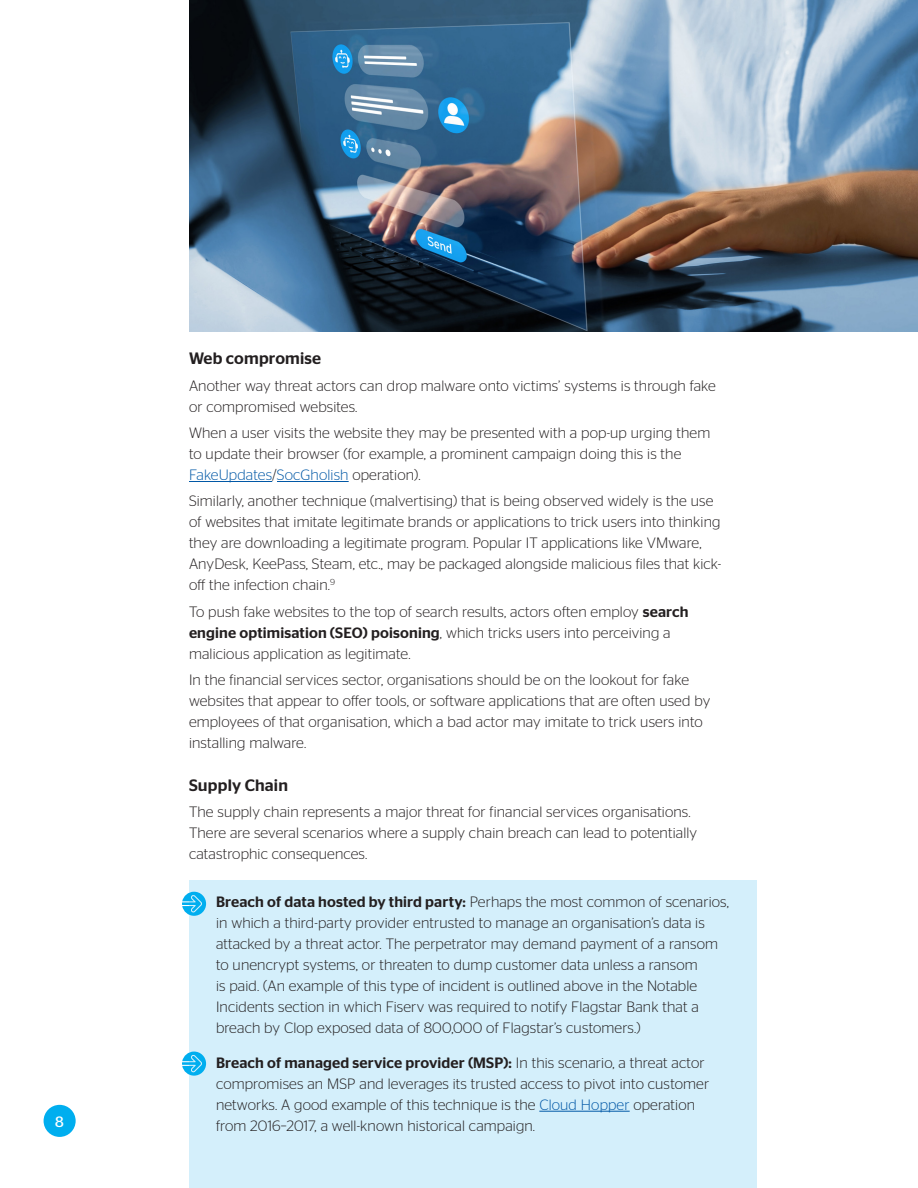
<style>
.page{position:relative;width:918px;height:1188px;background:#fff}
.page>*{position:absolute;margin:0;border:0;box-sizing:border-box;transform-origin:0 0}
.t1{font:500 16.5px "Stag Sans";letter-spacing:.01em;color:#231f20}
.t2{font:300 15px/21px "Stag Sans";letter-spacing:.01em;color:#231f20}
.t3{font:15px "Stag";color:#fff}
.s1{color:#0158a6}
.s2{font-weight:500}
</style>
<div class="page">
<div style="left:44px;top:1105px;width:32px;height:32px;background:#00aeef;border-radius:50%"></div>
<div style="left:189px;top:880px;width:567px;height:308px;background:#d4effb"></div>
<hr style="left:189px;top:481px;width:83px;height:1px;background:#0158a6">
<hr style="left:277px;top:481px;width:72px;height:1px;background:#0158a6">
<hr style="left:539px;top:1111px;width:91px;height:1px;background:#0158a6">
<svg style="left:182px;top:892px;width:24px;height:24px"></svg>
<svg style="left:182px;top:1052px;width:24px;height:24px"></svg>
<img style="left:189px;top:0;width:729px;height:332px">
<p class="t3" style="left:55px;top:1113px;width:10px">8</p>
<p class="t1" style="left:189px;top:349px;width:134px">Web compromise</p>
<p class="t2" style="left:189px;top:375px;width:528px">Another way threat actors can drop malware onto victims’ systems is through fake or compromised websites.</p>
<p class="t2" style="left:189px;top:422px;width:523px">When a user visits the website they may be presented with a pop-up urging them to update their browser (for example, a prominent campaign doing this is the<br><span class="s1">FakeUpdates</span>/<span class="s1">SocGholish</span> operation).</p>
<p class="t2" style="left:189px;top:490px;width:534px">Similarly, another technique (malvertising) that is being observed widely is the use of websites that imitate legitimate brands or applications to trick users into thinking they are downloading a legitimate program. Popular IT applications like VMware, AnyDesk, KeePass, Steam, etc., may be packaged alongside malicious files that kick&shy;off the infection chain.<sup>9</sup></p>
<p class="t2" style="left:189px;top:601px;width:501px">To push fake websites to the top of search results, actors often employ <span class="s2">search engine optimisation (SEO) poisoning</span>, which tricks users into perceiving a malicious application as legitimate.</p>
<p class="t2" style="left:189px;top:669px;width:523px">In the financial services sector, organisations should be on the lookout for fake websites that appear to offer tools, or software applications that are often used by employees of that organisation, which a bad actor may imitate to trick users into installing malware.</p>
<p class="t1" style="left:189px;top:776px;width:100px">Supply Chain</p>
<p class="t2" style="left:189px;top:801px;width:510px">The supply chain represents a major threat for financial services organisations.<br>There are several scenarios where a supply chain breach can lead to potentially catastrophic consequences.</p>
<p class="t2" style="left:216px;top:891px;width:514px"><span class="s2">Breach of data hosted by third party:</span> Perhaps the most common of scenarios, in which a third-party provider entrusted to manage an organisation’s data is attacked by a threat actor. The perpetrator may demand payment of a ransom to unencrypt systems, or threaten to dump customer data unless a ransom<br>is paid. (An example of this type of incident is outlined above in the Notable Incidents section in which Fiserv was required to notify Flagstar Bank that a breach by Clop exposed data of 800,000 of Flagstar’s customers.)</p>
<p class="t2" style="left:216px;top:1052px;width:495px"><span class="s2">Breach of managed service provider (MSP):</span> In this scenario, a threat actor compromises an MSP and leverages its trusted access to pivot into customer networks. A good example of this technique is the <span class="s1">Cloud Hopper</span> operation from 2016–2017, a well-known historical campaign.</p>
</div>
